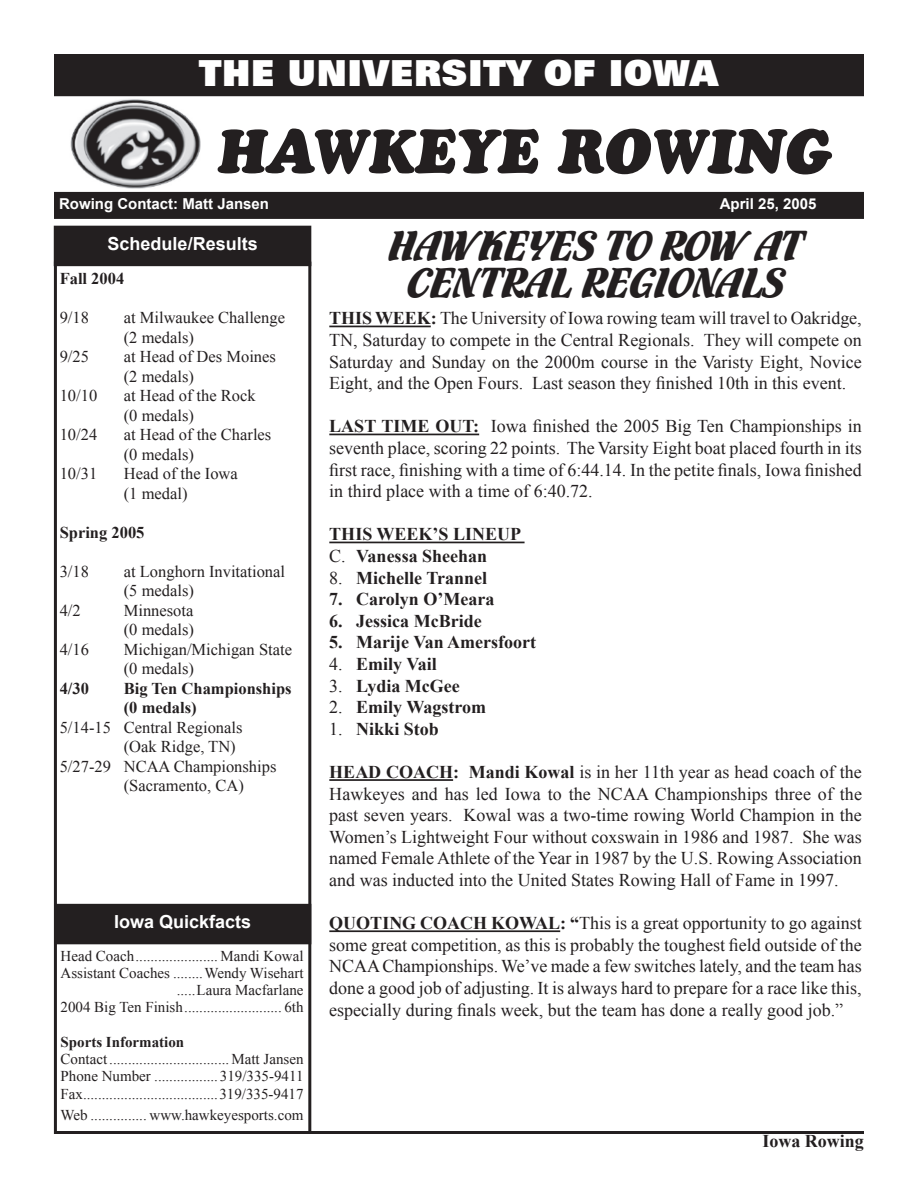
<style>
.page{position:relative;width:918px;height:1188px;background:#fff}
.page>*{position:absolute;margin:0;border:0;box-sizing:border-box;transform-origin:0 0}
.t1{font:60px "Cooper BT Black Italic Headline";color:#231f20}
.t2{font:45px/37.5px "Flamenco D";color:#231f20;text-align:center}
.t3{font:900 36px "Zurich BT";color:#fff}
.t4{font:18px/21.6px "Times New Roman";color:#231f20;text-align:justify}
.t5{font:700 18px/21.6px "Times New Roman";color:#231f20}
.t6{font:700 18px "Arial";color:#fff}
.t7{font:16.5px/19.5px "Times New Roman";color:#231f20}
.t8{font:700 16.5px/19.5px "Times New Roman";color:#231f20}
.t9{font:15px/17.2px "Times New Roman";color:#231f20;text-align:right}
.t10{font:700 15px "Arial";color:#fff}
.t11{font:700 15px "Times New Roman";color:#231f20}
.s1{font-weight:700}
.s2{font-weight:400}
</style>
<div class="page">
<div style="left:57px;top:229px;width:251px;height:34px;background:#231f20"></div>
<div style="left:54px;top:226px;width:257px;height:40px;border:6px solid #231f20"></div>
<div style="left:54px;top:262px;width:257px;height:872px;border:3px solid #231f20"></div>
<div style="left:55px;top:55px;width:808px;height:40px;background:#231f20"></div>
<div style="left:54px;top:54px;width:810px;height:42px;border:2px solid #231f20"></div>
<hr style="left:329px;top:326px;width:102px;height:1px;background:#231f20">
<hr style="left:329px;top:434px;width:150px;height:1px;background:#231f20">
<hr style="left:329px;top:542px;width:196px;height:1px;background:#231f20">
<hr style="left:329px;top:779px;width:124px;height:2px;background:#231f20">
<hr style="left:329px;top:930px;width:231px;height:2px;background:#231f20">
<img style="left:70px;top:99px;width:130px;height:89px">
<hr style="left:54px;top:1131px;width:810px;height:3px;background:#231f20">
<div style="left:55px;top:193px;width:808px;height:25px;background:#231f20"></div>
<div style="left:54px;top:192px;width:810px;height:27px;border:2px solid #231f20"></div>
<div style="left:57px;top:907px;width:251px;height:34px;background:#231f20"></div>
<div style="left:54px;top:904px;width:257px;height:40px;border:6px solid #231f20"></div>
<h3 class="t3" style="left:199px;top:52px;width:522px">THE UNIVERSITY OF IOWA</h3>
<h1 class="t1" style="left:217px;top:115px;width:616px">HAWKEYE ROWING</h1>
<p class="t10" style="left:59px;top:194px;width:212px">Rowing Contact: Matt Jansen</p>
<p class="t10" style="left:720px;top:194px;width:98px">April 25, 2005</p>
<p class="t6" style="left:108px;top:232px;width:152px">Schedule/Results</p>
<p class="t8" style="left:60px;top:268px;width:66px">Fall 2004</p>
<p class="t7" style="left:60px;top:308px;width:31px">9/18</p>
<p class="t7" style="left:124px;top:308px;width:163px">at Milwaukee Challenge (2 medals)</p>
<p class="t7" style="left:60px;top:347px;width:31px">9/25</p>
<p class="t7" style="left:124px;top:347px;width:154px">at Head of Des Moines (2 medals)</p>
<p class="t7" style="left:60px;top:386px;width:39px">10/10</p>
<p class="t7" style="left:124px;top:386px;width:133px">at Head of the Rock (0 medals)</p>
<p class="t7" style="left:60px;top:425px;width:39px">10/24</p>
<p class="t7" style="left:124px;top:425px;width:149px">at Head of the Charles (0 medals)</p>
<p class="t7" style="left:60px;top:464px;width:39px">10/31</p>
<p class="t7" style="left:124px;top:464px;width:116px">Head of the Iowa (1 medal)</p>
<p class="t8" style="left:60px;top:522px;width:86px">Spring 2005</p>
<p class="t7" style="left:60px;top:561px;width:31px">3/18</p>
<p class="t7" style="left:124px;top:561px;width:163px">at Longhorn Invitational (5 medals)</p>
<p class="t7" style="left:60px;top:600px;width:23px">4/2</p>
<p class="t7" style="left:124px;top:600px;width:72px">Minnesota (0 medals)</p>
<p class="t7" style="left:60px;top:639px;width:31px">4/16</p>
<p class="t7" style="left:124px;top:639px;width:170px">Michigan/Michigan State (0 medals)</p>
<p class="t8" style="left:60px;top:678px;width:31px">4/30</p>
<p class="t8" style="left:124px;top:678px;width:169px">Big Ten Championships (0 medals)</p>
<p class="t7" style="left:60px;top:717px;width:184px">5/14-15 Central Regionals</p>
<p class="t7" style="left:124px;top:737px;width:113px">(Oak Ridge, TN)</p>
<p class="t7" style="left:60px;top:756px;width:218px">5/27-29 NCAA Championships</p>
<p class="t7" style="left:124px;top:776px;width:122px">(Sacramento, CA)</p>
<p class="t6" style="left:114px;top:910px;width:139px">Iowa Quickfacts</p>
<p class="t9" style="left:61px;top:947px;width:245px">Head Coach ...................... Mandi Kowal Assistant Coaches ........Wendy Wisehart .....Laura Macfarlane<br>2004 Big Ten Finish .......................... 6th</p>
<p class="t11" style="left:61px;top:1032px;width:125px">Sports Information</p>
<p class="t9" style="left:61px;top:1050px;width:245px;text-align:justify">Contact ................................Matt Jansen Phone Number ................. 319/335-9411<br>Fax....................................319/335-9417</p>
<p class="t9" style="left:61px;top:1106px;width:245px">Web ............... www.hawkeyesports.com</p>
<h2 class="t2" style="left:389px;top:227px;width:416px">HAWKEYES TO ROW AT<br>CENTRAL REGIONALS</h2>
<p class="t4" style="left:329px;top:307px;width:534px"><span class="s1">THIS WEEK:</span> The University of Iowa rowing team will travel to Oakridge, TN, Saturday to compete in the Central Regionals. They will compete on Saturday and Sunday on the 2000m course in the Varisty Eight, Novice Eight, and the Open Fours. Last season they finished 10th in this event.</p>
<p class="t4" style="left:329px;top:415px;width:534px"><span class="s1">LAST TIME OUT:</span> Iowa finished the 2005 Big Ten Championships in seventh place, scoring 22 points. The Varsity Eight boat placed fourth in its first race, finishing with a time of 6:44.14. In the petite finals, Iowa finished in third place with a time of 6:40.72.</p>
<p class="t5" style="left:329px;top:523px;width:193px">THIS WEEK’S LINEUP<br><span class="s2">C.</span> Vanessa Sheehan</p>
<p class="t5" style="left:329px;top:566px;width:159px"><span class="s2">8.</span> Michelle Trannel</p>
<p class="t5" style="left:329px;top:588px;width:167px">7. Carolyn O’Meara</p>
<p class="t5" style="left:329px;top:610px;width:154px">6. Jessica McBride</p>
<p class="t5" style="left:329px;top:631px;width:208px">5. Marije Van Amersfoort</p>
<p class="t5" style="left:329px;top:653px;width:109px"><span class="s2">4.</span> Emily Vail</p>
<p class="t5" style="left:329px;top:674px;width:132px"><span class="s2">3.</span> Lydia McGee</p>
<p class="t5" style="left:329px;top:696px;width:158px"><span class="s2">2.</span> Emily Wagstrom</p>
<p class="t5" style="left:329px;top:718px;width:111px"><span class="s2">1.</span> Nikki Stob</p>
<p class="t4" style="left:329px;top:761px;width:534px"><span class="s1">HEAD COACH: Mandi Kowal</span> is in her 11th year as head coach of the Hawkeyes and has led Iowa to the NCAA Championships three of the past seven years. Kowal was a two-time rowing World Champion in the Women’s Lightweight Four without coxswain in 1986 and 1987. She was named Female Athlete of the Year in 1987 by the U.S. Rowing Association and was inducted into the United States Rowing Hall of Fame in 1997.</p>
<p class="t4" style="left:329px;top:912px;width:534px"><span class="s1">QUOTING COACH KOWAL: “</span>This is a great opportunity to go against some great competition, as this is probably the toughest field outside of the NCAA Championships. We’ve made a few switches lately, and the team has done a good job of adjusting. It is always hard to prepare for a race like this, especially during finals week, but the team has done a really good job.”</p>
<p class="t5" style="left:762px;top:1129px;width:103px">Iowa Rowing</p>
</div>
